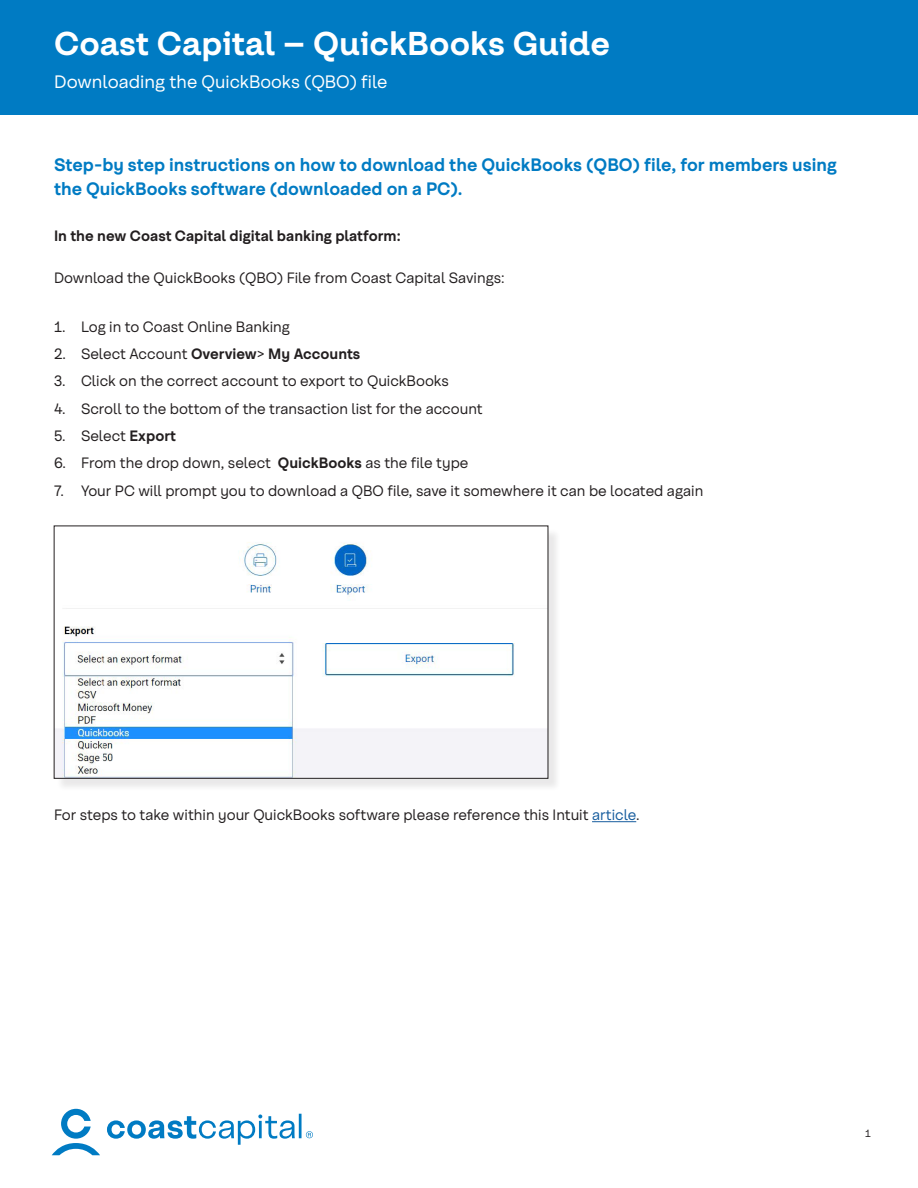
<style>
.page{position:relative;width:918px;height:1188px;background:#fff}
.page>*{position:absolute;margin:0;border:0;box-sizing:border-box;transform-origin:0 0}
.t1{font:700 33px "Coast Sans Headline";color:#fff}
.Fine_Print{font:700 18px/24px "Coast Sans";color:#007bc3}
.t2{font:18px "Coast Sans";color:#fff}
.Fine_Print-2{font:15px "Coast Sans";color:#231f20}
.Fine_Print-3{font:700 15px "Coast Sans";color:#231f20}
.t3{font:10.5px "Coast Sans";color:#231f20}
.s1{font-weight:400}
.s2{font-weight:700}
.s3{color:#175d9e}
</style>
<div class="page">
<div style="left:56px;top:528px;width:505px;height:263px;background:#231f20;opacity:.1"></div>
<img style="left:56px;top:528px;width:490px;height:248px">
<hr style="left:592px;top:821px;width:44px;height:1px;background:#175d9e">
<svg style="left:52px;top:1109px;width:261px;height:46px"></svg>
<div style="left:0;top:0;width:918px;height:115px;background:#007bc3"></div>
<h1 class="t1" style="left:54px;top:25px;width:558px">Coast Capital – QuickBooks Guide</h1>
<p class="t2" style="left:54px;top:72px;width:335px">Downloading the QuickBooks (QBO) file</p>
<p class="Fine_Print" style="left:54px;top:152px;width:784px">Step-by step instructions on how to download the QuickBooks (QBO) file, for members using the QuickBooks software (downloaded on a PC).</p>
<p class="Fine_Print-3" style="left:54px;top:228px;width:348px">In the new Coast Capital digital banking platform:</p>
<p class="Fine_Print-2" style="left:54px;top:270px;width:452px">Download the QuickBooks (QBO) File from Coast Capital Savings:</p>
<p class="Fine_Print-2" style="left:54px;top:318px;width:238px">1. Log in to Coast Online Banking</p>
<p class="Fine_Print-3" style="left:54px;top:345px;width:308px"><span class="s1">2. Select Account</span> Overview<span class="s1">&gt;</span> My Accounts</p>
<p class="Fine_Print-2" style="left:54px;top:373px;width:397px">3. Click on the correct account to export to QuickBooks</p>
<p class="Fine_Print-2" style="left:54px;top:400px;width:430px">4. Scroll to the bottom of the transaction list for the account</p>
<p class="Fine_Print-2" style="left:54px;top:427px;width:124px">5. Select <span class="s2">Export</span></p>
<p class="Fine_Print-2" style="left:54px;top:455px;width:416px">6. From the drop down, select <span class="s2">QuickBooks</span> as the file type</p>
<p class="Fine_Print-2" style="left:54px;top:482px;width:651px">7. Your PC will prompt you to download a QBO file, save it somewhere it can be located again</p>
<p class="Fine_Print-2" style="left:54px;top:806px;width:587px">For steps to take within your QuickBooks software please reference this Intuit <span class="s3">article</span>.</p>
<p class="t3" style="left:865px;top:1128px;width:7px">1</p>
</div>
